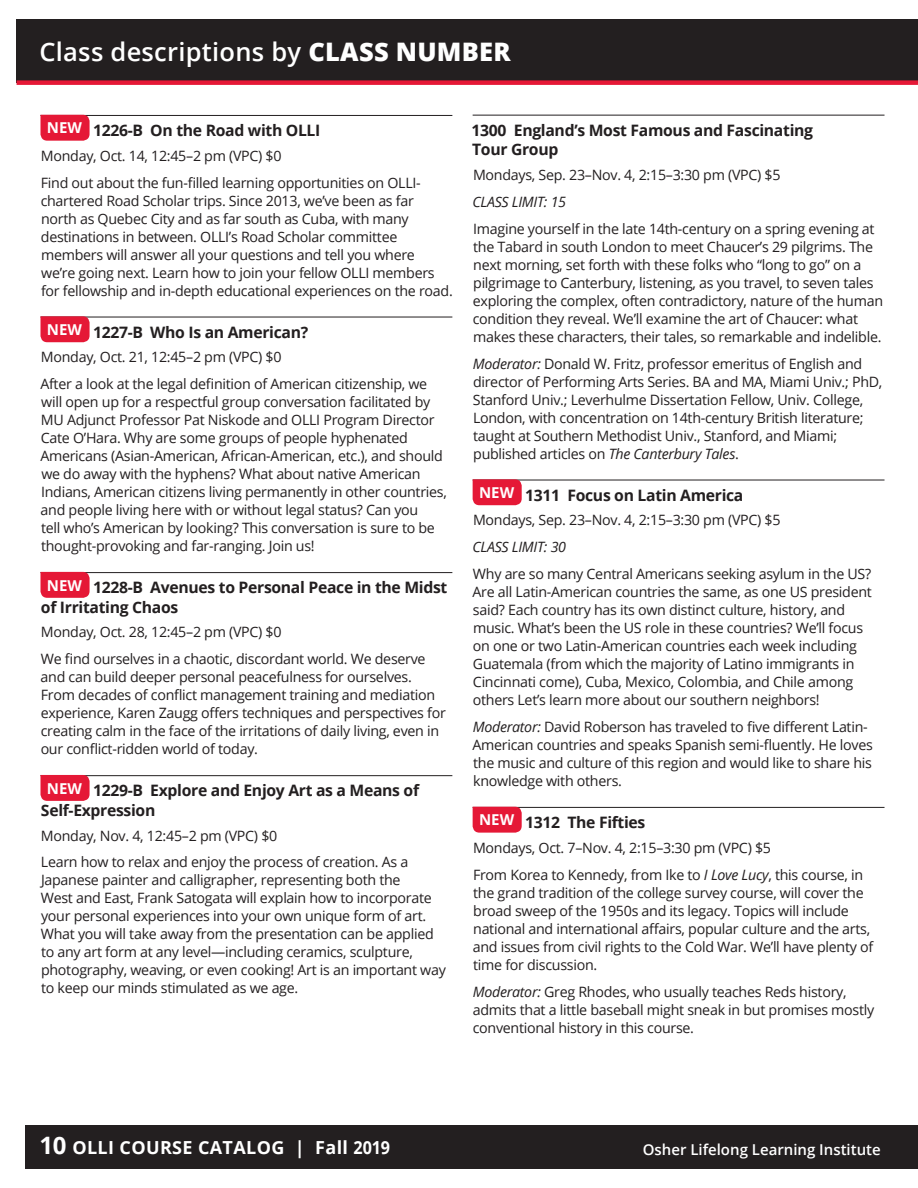
<style>
.page{position:relative;width:918px;height:1188px;background:#fff}
.page>*{position:absolute;margin:0;border:0;box-sizing:border-box;transform-origin:0 0}
.t1{font:600 25.5px "Open Sans";letter-spacing:.01em;color:#fff}
.t2{font:700 18px "Open Sans";letter-spacing:.02em;color:#fff}
.t3{font:700 15.75px/19.5px "Open Sans";letter-spacing:-.02em;color:#231f20}
.t4{font:600 15px "Open Sans";color:#fff}
.t5{font:14.25px/18px "Open Sans";letter-spacing:-.02em;color:#231f20}
.t6{font:italic 14.25px "Open Sans";letter-spacing:-.02em;color:#231f20}
.s1{font-weight:800}
.s2{font-style:italic}
.s3{font-size:24px}
</style>
<div class="page">
<div style="left:26px;top:1125px;width:892px;height:44px;background:#231f20"></div>
<div style="left:17px;top:19px;width:901px;height:64px;background:#231f20"></div>
<div style="left:17px;top:80px;width:901px;height:5px;background:#e51836"></div>
<hr style="left:40px;top:115px;width:412px;height:1px;background:#231f20">
<hr style="left:40px;top:317px;width:412px;height:1px;background:#231f20">
<hr style="left:40px;top:572px;width:412px;height:1px;background:#231f20">
<hr style="left:40px;top:775px;width:412px;height:1px;background:#231f20">
<svg style="left:40px;top:115px;width:50px;height:26px"></svg>
<svg style="left:40px;top:316px;width:50px;height:26px"></svg>
<svg style="left:40px;top:572px;width:50px;height:26px"></svg>
<svg style="left:40px;top:775px;width:50px;height:26px"></svg>
<hr style="left:473px;top:115px;width:412px;height:1px;background:#231f20">
<hr style="left:473px;top:480px;width:412px;height:1px;background:#231f20">
<hr style="left:473px;top:807px;width:412px;height:1px;background:#231f20">
<svg style="left:473px;top:479px;width:49px;height:26px"></svg>
<svg style="left:473px;top:807px;width:49px;height:26px"></svg>
<h1 class="t1" style="left:39px;top:34px;width:473px">Class descriptions by <span class="s1">CLASS NUMBER</span></h1>
<p class="t3" style="left:47px;top:120px;width:275px"><sup>NEW</sup> 1226-B On the Road with OLLI</p>
<p class="t5" style="left:41px;top:142px;width:381px;line-height:26.8px">Monday, Oct. 14, 12:45–2 pm (VPC) $0<br>Find out about the fun-filled learning opportunities on OLLI-</p>
<p class="t5" style="left:41px;top:191px;width:414px">chartered Road Scholar trips. Since 2013, we’ve been as far north as Quebec City and as far south as Cuba, with many destinations in between. OLLI’s Road Scholar committee members will answer all your questions and tell you where<br>we’re going next. Learn how to join your fellow OLLI members for fellowship and in-depth educational experiences on the road.</p>
<p class="t3" style="left:47px;top:322px;width:263px"><sup>NEW</sup> 1227-B Who Is an American?</p>
<p class="t5" style="left:40px;top:343px;width:388px;line-height:26.8px">Monday, Oct. 21, 12:45–2 pm (VPC) $0<br>After a look at the legal definition of American citizenship, we</p>
<p class="t5" style="left:40px;top:393px;width:408px">will open up for a respectful group conversation facilitated by MU Adjunct Professor Pat Niskode and OLLI Program Director Cate O’Hara. Why are some groups of people hyphenated Americans (Asian-American, African-American, etc.), and should we do away with the hyphens? What about native American Indians, American citizens living permanently in other countries, and people living here with or without legal status? Can you<br>tell who’s American by looking? This conversation is sure to be thought-provoking and far-ranging. Join us!</p>
<p class="t3" style="left:41px;top:577px;width:408px;text-indent:6px"><sup>NEW</sup> 1228-B Avenues to Personal Peace in the Midst of Irritating Chaos</p>
<p class="t5" style="left:41px;top:619px;width:386px;line-height:26.8px">Monday, Oct. 28, 12:45–2 pm (VPC) $0<br>We find ourselves in a chaotic, discordant world. We deserve</p>
<p class="t5" style="left:41px;top:668px;width:407px">and can build deeper personal peacefulness for ourselves.<br>From decades of conflict management training and mediation experience, Karen Zaugg offers techniques and perspectives for creating calm in the face of the irritations of daily living, even in our conflict-ridden world of today.</p>
<p class="t3" style="left:41px;top:780px;width:380px;text-indent:6px"><sup>NEW</sup> 1229-B Explore and Enjoy Art as a Means of<br>Self-Expression</p>
<p class="t5" style="left:41px;top:822px;width:369px;line-height:26.8px">Monday, Nov. 4, 12:45–2 pm (VPC) $0<br>Learn how to relax and enjoy the process of creation. As a</p>
<p class="t5" style="left:41px;top:871px;width:407px">Japanese painter and calligrapher, representing both the<br>West and East, Frank Satogata will explain how to incorporate your personal experiences into your own unique form of art.<br>What you will take away from the presentation can be applied to any art form at any level—including ceramics, sculpture, photography, weaving, or even cooking! Art is an important way to keep our minds stimulated as we age.</p>
<p class="t3" style="left:472px;top:120px;width:343px">1300 England’s Most Famous and Fascinating<br>Tour Group</p>
<p class="t5" style="left:473px;top:165px;width:309px">Mondays, Sep. 23–Nov. 4, 2:15–3:30 pm (VPC) $5</p>
<p class="t6" style="left:473px;top:192px;width:95px">CLASS LIMIT: 15</p>
<p class="t5" style="left:473px;top:219px;width:412px">Imagine yourself in the late 14th-century on a spring evening at the Tabard in south London to meet Chaucer’s 29 pilgrims. The next morning, set forth with these folks who “long to go” on a pilgrimage to Canterbury, listening, as you travel, to seven tales exploring the complex, often contradictory, nature of the human condition they reveal. We’ll examine the art of Chaucer: what makes these characters, their tales, so remarkable and indelible.</p>
<p class="t5" style="left:473px;top:354px;width:411px"><span class="s2">Moderator:</span> Donald W. Fritz, professor emeritus of English and director of Performing Arts Series. BA and MA, Miami Univ.; PhD, Stanford Univ.; Leverhulme Dissertation Fellow, Univ. College, London, with concentration on 14th-century British literature; taught at Southern Methodist Univ., Stanford, and Miami; published articles on <span class="s2">The Canterbury Tales</span>.</p>
<p class="t3" style="left:479px;top:485px;width:266px"><sup>NEW</sup> 1311 Focus on Latin America</p>
<p class="t5" style="left:473px;top:511px;width:309px">Mondays, Sep. 23–Nov. 4, 2:15–3:30 pm (VPC) $5</p>
<p class="t6" style="left:473px;top:537px;width:95px">CLASS LIMIT: 30</p>
<p class="t5" style="left:473px;top:565px;width:401px">Why are so many Central Americans seeking asylum in the US?<br>Are all Latin-American countries the same, as one US president said? Each country has its own distinct culture, history, and music. What’s been the US role in these countries? We’ll focus on one or two Latin-American countries each week including Guatemala (from which the majority of Latino immigrants in Cincinnati come), Cuba, Mexico, Colombia, and Chile among others Let’s learn more about our southern neighbors!</p>
<p class="t5" style="left:473px;top:718px;width:402px"><span class="s2">Moderator:</span> David Roberson has traveled to five different Latin-American countries and speaks Spanish semi-fluently. He loves the music and culture of this region and would like to share his knowledge with others.</p>
<p class="t3" style="left:479px;top:812px;width:168px"><sup>NEW</sup> 1312 The Fifties</p>
<p class="t5" style="left:473px;top:834px;width:392px;line-height:26.8px">Mondays, Oct. 7–Nov. 4, 2:15–3:30 pm (VPC) $5<br>From Korea to Kennedy, from Ike to <span class="s2">I Love Lucy</span>, this course, in</p>
<p class="t5" style="left:473px;top:883px;width:402px">the grand tradition of the college survey course, will cover the broad sweep of the 1950s and its legacy. Topics will include national and international affairs, popular culture and the arts, and issues from civil rights to the Cold War. We’ll have plenty of time for discussion.</p>
<p class="t5" style="left:473px;top:982px;width:403px"><span class="s2">Moderator:</span> Greg Rhodes, who usually teaches Reds history, admits that a little baseball might sneak in but promises mostly conventional history in this course.</p>
<p class="t2" style="left:39px;top:1134px;width:352px"><span class="s3">10</span> OLLI COURSE CATALOG | Fall 2019</p>
<p class="t4" style="left:643px;top:1139px;width:240px">Osher Lifelong Learning Institute</p>
</div>
